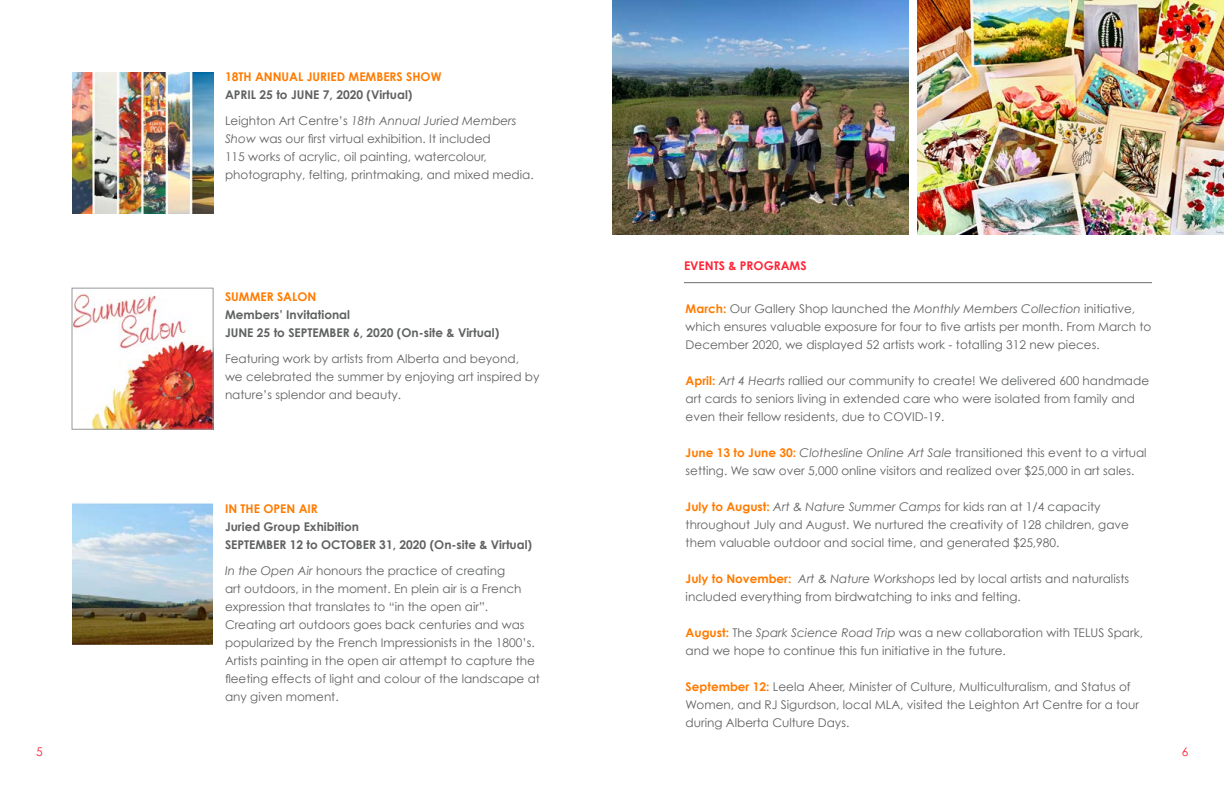
<style>
.page{position:relative;width:1224px;height:792px;background:#fff}
.page>*{position:absolute;margin:0;border:0;box-sizing:border-box;transform-origin:0 0}
.t1{font:12px/18px "Century Gothic";color:#606161}
.t2{font:700 12px/18px "Century Gothic";color:#606161}
.t3{font:700 12px "Century Gothic";color:#ff7b00}
.t4{font:700 12px "Century Gothic";color:#ff2437}
.t5{font:12px "Century Gothic";color:#ff2437}
.s1{font-weight:400}
.s2{font-weight:400;font-style:italic}
.s3{font-style:italic}
.s4{font-weight:700;color:#ff7b00}
</style>
<div class="page">
<hr style="left:684px;top:282px;width:468px;height:1px;background:#6b6d6d">
<img style="left:612px;top:0;width:297px;height:235px">
<img style="left:917px;top:0;width:307px;height:235px">
<img style="left:72px;top:72px;width:141px;height:141px">
<img style="left:74px;top:291px;width:138px;height:137px">
<div style="left:72px;top:288px;width:142px;height:142px;border:1px solid #979899"></div>
<img style="left:72px;top:503px;width:141px;height:141px">
<p class="t3" style="left:225px;top:68px;width:218px">18TH ANNUAL JURIED MEMBERS SHOW</p>
<p class="t2" style="left:225px;top:81px;width:293px;line-height:26px">APRIL 25 to JUNE 7, 2020 (Virtual)<br><span class="s1">Leighton Art Centre’s</span> <span class="s2">18th Annual Juried Members</span></p>
<p class="t1" style="left:225px;top:129px;width:310px"><span class="s3">Show</span> was our first virtual exhibition. It included<br>115 works of acrylic, oil painting, watercolour, photography, felting, printmaking, and mixed media.</p>
<p class="t3" style="left:225px;top:288px;width:93px">SUMMER SALON</p>
<p class="t2" style="left:225px;top:305px;width:276px">Members’ Invitational<br>JUNE 25 to SEPTEMBER 6, 2020 (On-site &amp; Virtual)</p>
<p class="t1" style="left:225px;top:349px;width:316px">Featuring work by artists from Alberta and beyond, we celebrated the summer by enjoying art inspired by nature’s splendor and beauty.</p>
<p class="t3" style="left:225px;top:500px;width:94px">IN THE OPEN AIR</p>
<p class="t2" style="left:225px;top:517px;width:309px">Juried Group Exhibition<br>SEPTEMBER 12 to OCTOBER 31, 2020 (On-site &amp; Virtual)</p>
<p class="t1" style="left:225px;top:561px;width:317px"><span class="s3">In the Open Air</span> honours the practice of creating<br>art outdoors, in the moment. En plein air is a French expression that translates to “in the open air”.<br>Creating art outdoors goes back centuries and was popularized by the French Impressionists in the 1800’s.<br>Artists painting in the open air attempt to capture the fleeting effects of light and colour of the landscape at any given moment.</p>
<p class="t4" style="left:684px;top:256px;width:124px">EVENTS &amp; PROGRAMS</p>
<p class="t1" style="left:686px;top:299px;width:467px"><span class="s4">March:</span> Our Gallery Shop launched the <span class="s3">Monthly Members Collection</span> initiative, which ensures valuable exposure for four to five artists per month. From March to<br>December 2020, we displayed 52 artists work - totalling 312 new pieces.</p>
<p class="t1" style="left:686px;top:371px;width:465px"><span class="s4">April:</span> <span class="s3">Art 4 Hearts</span> rallied our community to create! We delivered 600 handmade art cards to seniors living in extended care who were isolated from family and even their fellow residents, due to COVID-19.</p>
<p class="t1" style="left:686px;top:443px;width:463px"><span class="s4">June 13 to June 30:</span> <span class="s3">Clothesline Online Art Sale</span> transitioned this event to a virtual setting. We saw over 5,000 online visitors and realized over $25,000 in art sales.</p>
<p class="t1" style="left:686px;top:497px;width:445px"><span class="s4">July to August:</span> <span class="s3">Art &amp; Nature Summer Camps</span> for kids ran at 1/4 capacity throughout July and August. We nurtured the creativity of 128 children, gave them valuable outdoor and social time, and generated $25,980.</p>
<p class="t1" style="left:686px;top:569px;width:445px"><span class="s4">July to November:</span> <span class="s3">Art &amp; Nature Workshops</span> led by local artists and naturalists included everything from birdwatching to inks and felting.</p>
<p class="t1" style="left:686px;top:623px;width:459px"><span class="s4">August:</span> The <span class="s3">Spark Science Road Trip</span> was a new collaboration with TELUS Spark, and we hope to continue this fun initiative in the future.</p>
<p class="t1" style="left:686px;top:677px;width:455px"><span class="s4">September 12:</span> Leela Aheer, Minister of Culture, Multiculturalism, and Status of<br>Women, and RJ Sigurdson, local MLA, visited the Leighton Art Centre for a tour during Alberta Culture Days.</p>
<p class="t5" style="left:36px;top:743px;width:8px">5</p>
<p class="t5" style="left:1182px;top:743px;width:8px">6</p>
</div>
